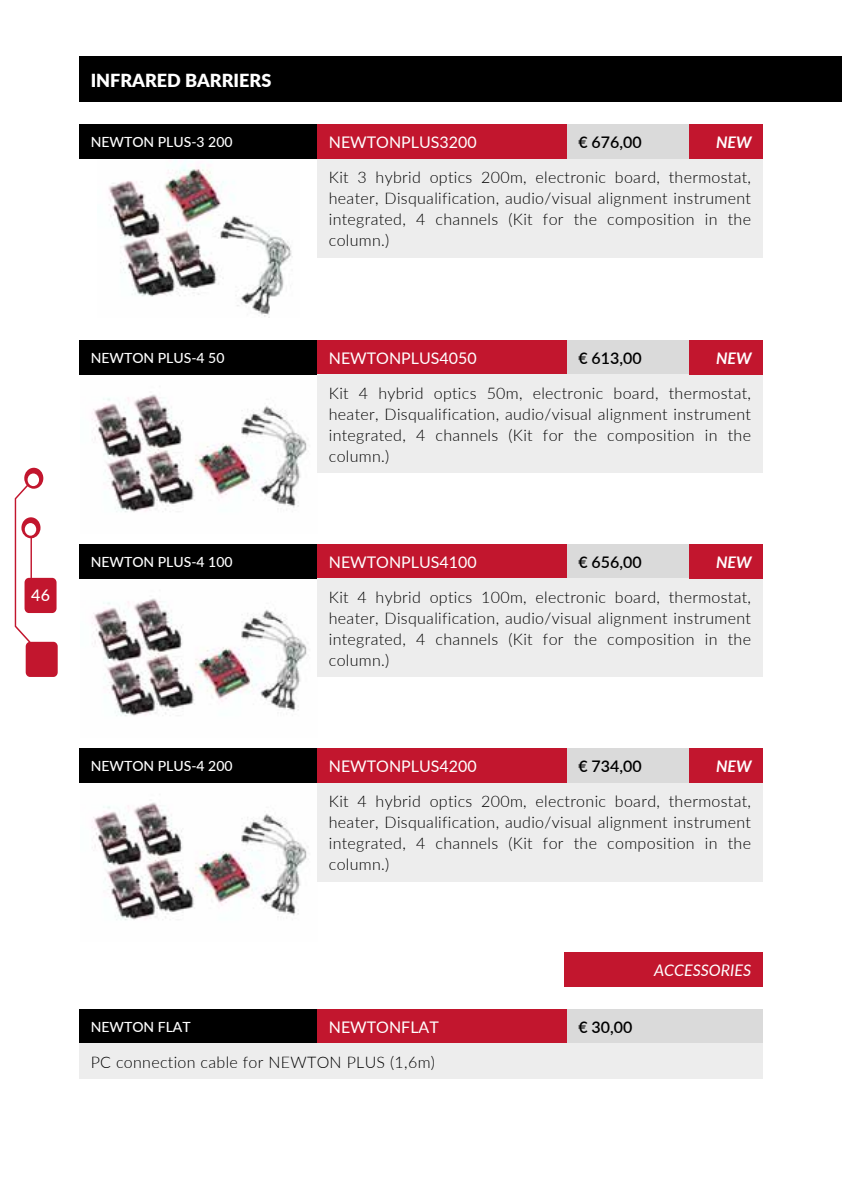
<style>
.page{position:relative;width:842px;height:1191px;background:#fff}
.page>*{position:absolute;margin:0;border:0;box-sizing:border-box;transform-origin:0 0}
.t1{font:900 18px "Lato";color:#fff}
.t2{font:300 16px/21px "Lato";letter-spacing:.02em;color:#000;text-align:justify}
.t3{font:16px "Lato";color:#fff}
.t4{font:600 16px "Lato";color:#000}
.t5{font:italic 700 16px "Lato";color:#fff}
.t6{font:italic 16px "Lato";color:#fff}
.t7{font:500 16px "Lato";color:#fff}
.t8{font:500 14px "Lato";color:#fff}
</style>
<div class="page">
<svg style="left:15px;top:468px;width:43px;height:209px"></svg>
<img style="left:81px;top:782px;width:236px;height:138px">
<img style="left:81px;top:578px;width:236px;height:138px">
<img style="left:81px;top:374px;width:236px;height:138px">
<img style="left:108px;top:159px;width:185px;height:158px">
<div style="left:79px;top:544px;width:238px;height:34px;background:#000"></div>
<div style="left:317px;top:544px;width:250px;height:34px;background:#c2162e"></div>
<div style="left:567px;top:544px;width:196px;height:34px;background:#dadada"></div>
<div style="left:317px;top:578px;width:446px;height:99px;background:#ededed"></div>
<div style="left:79px;top:748px;width:238px;height:34px;background:#000"></div>
<div style="left:317px;top:748px;width:250px;height:34px;background:#c2162e"></div>
<div style="left:567px;top:748px;width:196px;height:34px;background:#dadada"></div>
<div style="left:317px;top:782px;width:446px;height:99px;background:#ededed"></div>
<div style="left:79px;top:1009px;width:238px;height:34px;background:#000"></div>
<div style="left:317px;top:1009px;width:250px;height:34px;background:#c2162e"></div>
<div style="left:567px;top:1009px;width:196px;height:34px;background:#dadada"></div>
<div style="left:79px;top:1043px;width:684px;height:36px;background:#ededed"></div>
<div style="left:79px;top:340px;width:238px;height:34px;background:#000"></div>
<div style="left:317px;top:340px;width:250px;height:34px;background:#c2162e"></div>
<div style="left:567px;top:340px;width:196px;height:34px;background:#dadada"></div>
<div style="left:317px;top:374px;width:446px;height:99px;background:#ededed"></div>
<div style="left:564px;top:952px;width:199px;height:34px;background:#c2162e"></div>
<div style="left:79px;top:125px;width:238px;height:34px;background:#000"></div>
<div style="left:317px;top:125px;width:250px;height:34px;background:#c2162e"></div>
<div style="left:567px;top:125px;width:196px;height:34px;background:#dadada"></div>
<div style="left:317px;top:159px;width:446px;height:98px;background:#ededed"></div>
<div style="left:689px;top:125px;width:74px;height:34px;background:#c2162e"></div>
<div style="left:689px;top:340px;width:74px;height:34px;background:#c2162e"></div>
<div style="left:689px;top:544px;width:74px;height:34px;background:#c2162e"></div>
<div style="left:689px;top:748px;width:74px;height:34px;background:#c2162e"></div>
<div style="left:79px;top:57px;width:763px;height:45px;background:#000"></div>
<p class="t7" style="left:31px;top:583px;width:20px">46</p>
<p class="t1" style="left:91px;top:67px;width:182px">INFRARED BARRIERS</p>
<p class="t8" style="left:91px;top:132px;width:143px">NEWTON PLUS-3 200</p>
<p class="t3" style="left:329px;top:131px;width:149px">NEWTONPLUS3200</p>
<p class="t4" style="left:578px;top:131px;width:65px">€ 676,00</p>
<p class="t2" style="left:329px;top:166px;width:424px">Kit 3 hybrid optics 200m, electronic board, thermostat, heater, Disqualification, audio/visual alignment instrument integrated, 4 channels (Kit for the composition in the column.)</p>
<p class="t5" style="left:716px;top:131px;width:37px">NEW</p>
<p class="t8" style="left:91px;top:348px;width:135px">NEWTON PLUS-4 50</p>
<p class="t3" style="left:329px;top:346px;width:149px">NEWTONPLUS4050</p>
<p class="t4" style="left:578px;top:346px;width:65px">€ 613,00</p>
<p class="t2" style="left:329px;top:382px;width:424px">Kit 4 hybrid optics 50m, electronic board, thermostat, heater, Disqualification, audio/visual alignment instrument integrated, 4 channels (Kit for the composition in the column.)</p>
<p class="t5" style="left:716px;top:346px;width:37px">NEW</p>
<p class="t8" style="left:91px;top:552px;width:143px">NEWTON PLUS-4 100</p>
<p class="t3" style="left:329px;top:551px;width:149px">NEWTONPLUS4100</p>
<p class="t4" style="left:578px;top:550px;width:65px">€ 656,00</p>
<p class="t2" style="left:329px;top:586px;width:424px">Kit 4 hybrid optics 100m, electronic board, thermostat, heater, Disqualification, audio/visual alignment instrument integrated, 4 channels (Kit for the composition in the column.)</p>
<p class="t5" style="left:716px;top:550px;width:37px">NEW</p>
<p class="t8" style="left:91px;top:756px;width:143px">NEWTON PLUS-4 200</p>
<p class="t3" style="left:329px;top:755px;width:149px">NEWTONPLUS4200</p>
<p class="t4" style="left:578px;top:754px;width:65px">€ 734,00</p>
<p class="t2" style="left:329px;top:790px;width:424px">Kit 4 hybrid optics 200m, electronic board, thermostat, heater, Disqualification, audio/visual alignment instrument integrated, 4 channels (Kit for the composition in the column.)</p>
<p class="t5" style="left:716px;top:754px;width:37px">NEW</p>
<p class="t8" style="left:91px;top:1017px;width:102px">NEWTON FLAT</p>
<p class="t3" style="left:329px;top:1015px;width:111px">NEWTONFLAT</p>
<p class="t4" style="left:578px;top:1015px;width:56px">€ 30,00</p>
<p class="t2" style="left:91px;top:1051px;width:346px">PC connection cable for NEWTON PLUS (1,6m)</p>
<p class="t6" style="left:654px;top:959px;width:99px">ACCESSORIES</p>
</div>
